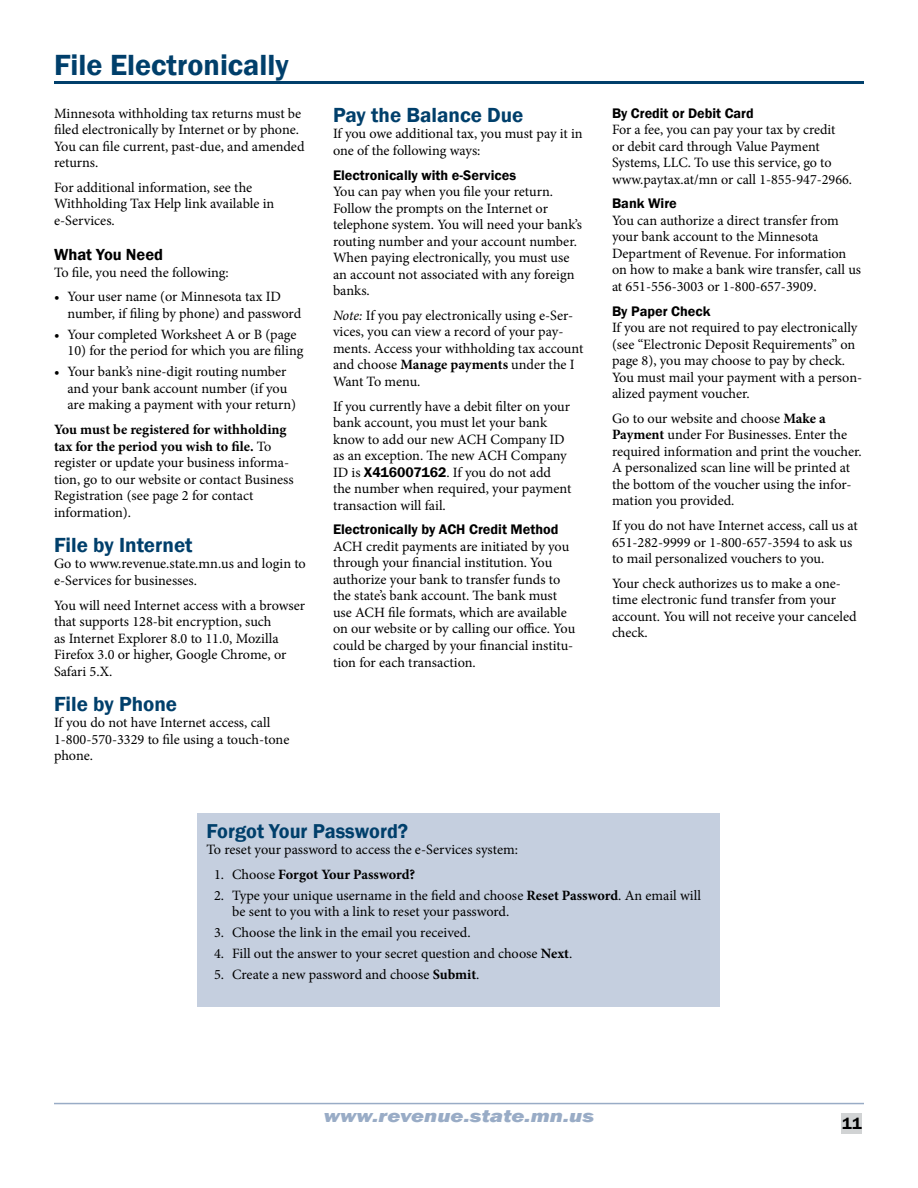
<style>
.page{position:relative;width:918px;height:1188px;background:#fff}
.page>*{position:absolute;margin:0;border:0;box-sizing:border-box;transform-origin:0 0}
.t1{font:600 30px "Franklin Gothic";color:#003f6b}
.t2{font:600 21px "Franklin Gothic";color:#003f6b}
.t3{font:600 20.7px "Franklin Gothic";color:#003f6b}
.t4{font:italic 800 18px "Franklin Gothic";color:#99acc6;scale:1.25 1}
.t5{font:600 16.5px "Franklin Gothic";color:#000}
.t6{font:14.25px/16.5px "Minion Pro";color:#000}
.t7{font:600 14.25px "Franklin Gothic";color:#000}
.t8{font:700 14.25px "Minion Pro";letter-spacing:-.01em;color:#000}
.s1{font-weight:700}
.s2{font-style:italic}
.s3{font-family:"Franklin Gothic";font-weight:600}
.s4{font-weight:400}
</style>
<div class="page">
<div style="left:842px;top:1113px;width:20px;height:21px;background:#d1d3d4"></div>
<hr style="left:54px;top:1103px;width:810px;height:1px;background:#99acc6">
<hr style="left:54px;top:81px;width:810px;height:3px;background:#003f6b">
<div style="left:198px;top:814px;width:522px;height:193px;background:#c5cfdf"></div>
<h1 class="t1" style="left:54px;top:47px;width:236px">File Electronically</h1>
<p class="t6" style="left:54px;top:105px;width:252px">Minnesota withholding tax returns must be filed electronically by Internet or by phone.<br>You can file current, past-due, and amended returns.</p>
<p class="t6" style="left:54px;top:179px;width:222px">For additional information, see the<br>Withholding Tax Help link available in e-Services.</p>
<p class="t5" style="left:54px;top:244px;width:111px">What You Need</p>
<p class="t6" style="left:54px;top:264px;width:176px">To file, you need the following:</p>
<p class="t6" style="left:67px;top:289px;width:235px;text-indent:-13px">• Your user name (or Minnesota tax ID number, if filing by phone) and password</p>
<p class="t6" style="left:54px;top:326px;width:244px">• Your completed Worksheet A or B (page</p>
<p class="t6" style="left:67px;top:343px;width:237px">10) for the period for which you are filing</p>
<p class="t6" style="left:67px;top:364px;width:230px;text-indent:-13px">• Your bank’s nine-digit routing number and your bank account number (if you are making a payment with your return)</p>
<p class="t6" style="left:54px;top:421px;width:241px"><span class="s1">You must be registered for withholding tax for the period you wish to file.</span> To register or update your business informa&shy;tion, go to our website or contact Business Registration (see page 2 for contact information).</p>
<h2 class="t2" style="left:54px;top:532px;width:140px">File by Internet</h2>
<p class="t6" style="left:54px;top:556px;width:253px">Go to www.revenue.state.mn.us and login to e-Services for businesses.</p>
<p class="t6" style="left:54px;top:597px;width:253px">You will need Internet access with a browser that supports 128-bit encryption, such<br>as Internet Explorer 8.0 to 11.0, Mozilla Firefox 3.0 or higher, Google Chrome, or Safari 5.X.</p>
<h2 class="t2" style="left:54px;top:691px;width:125px">File by Phone</h2>
<p class="t6" style="left:54px;top:715px;width:237px">If you do not have Internet access, call<br>1-800-570-3329 to file using a touch-tone phone.</p>
<h2 class="t2" style="left:333px;top:102px;width:192px">Pay the Balance Due</h2>
<p class="t6" style="left:333px;top:126px;width:251px">If you owe additional tax, you must pay it in one of the following ways:</p>
<p class="t7" style="left:333px;top:166px;width:185px">Electronically with e‑Services</p>
<p class="t6" style="left:333px;top:183px;width:251px">You can pay when you file your return.<br>Follow the prompts on the Internet or telephone system. You will need your bank’s routing number and your account number.<br>When paying electronically, you must use an account not associated with any foreign banks.</p>
<p class="t6" style="left:333px;top:307px;width:252px"><span class="s2">Note:</span> If you pay electronically using e-Ser&shy;vices, you can view a record of your pay&shy;ments. Access your withholding tax account and choose <span class="s1">Manage payments</span> under the I Want To menu.</p>
<p class="t6" style="left:333px;top:398px;width:240px">If you currently have a debit filter on your bank account, you must let your bank know to add our new ACH Company ID as an exception. The new ACH Company ID is <span class="s3">X416007162</span>. If you do not add the number when required, your payment transaction will fail.</p>
<p class="t7" style="left:333px;top:521px;width:227px">Electronically by ACH Credit Method</p>
<p class="t6" style="left:333px;top:538px;width:244px">ACH credit payments are initiated by you through your financial institution. You authorize your bank to transfer funds to the state’s bank account. The bank must use ACH file formats, which are available on our website or by calling our office. You could be charged by your financial institu&shy;tion for each transaction.</p>
<p class="t7" style="left:612px;top:104px;width:143px">By Credit or Debit Card</p>
<p class="t6" style="left:612px;top:121px;width:242px">For a fee, you can pay your tax by credit<br>or debit card through Value Payment Systems, LLC. To use this service, go to www.paytax.at/mn or call 1-855-947-2966.</p>
<p class="t7" style="left:612px;top:195px;width:66px">Bank Wire</p>
<p class="t6" style="left:612px;top:212px;width:251px">You can authorize a direct transfer from your bank account to the Minnesota Department of Revenue. For information on how to make a bank wire transfer, call us at 651-556-3003 or 1-800-657-3909.</p>
<p class="t7" style="left:612px;top:302px;width:100px">By Paper Check</p>
<p class="t6" style="left:612px;top:319px;width:252px">If you are not required to pay electronically (see “Electronic Deposit Requirements” on page 8), you may choose to pay by check.<br>You must mail your payment with a person&shy;alized payment voucher.</p>
<p class="t6" style="left:612px;top:410px;width:251px">Go to our website and choose <span class="s1">Make a Payment</span> under For Businesses. Enter the required information and print the voucher.<br>A personalized scan line will be printed at the bottom of the voucher using the infor&shy;mation you provided.</p>
<p class="t6" style="left:612px;top:517px;width:247px">If you do not have Internet access, call us at<br>651-282-9999 or 1-800-657-3594 to ask us to mail personalized vouchers to you.</p>
<p class="t6" style="left:612px;top:575px;width:246px">Your check authorizes us to make a one&shy;time electronic fund transfer from your account. You will not receive your canceled check.</p>
<h3 class="t3" style="left:207px;top:818px;width:203px">Forgot Your Password?</h3>
<p class="t6" style="left:207px;top:841px;width:313px">To reset your password to access the e-Services system:</p>
<p class="t8" style="left:214px;top:864px;width:203px"><span class="s4">1. Choose</span> Forgot Your Password?</p>
<p class="t6" style="left:232px;top:887px;width:471px;text-indent:-18px">2. Type your unique username in the field and choose <span class="s1">Reset Password</span>. An email will be sent to you with a link to reset your password.</p>
<p class="t6" style="left:214px;top:925px;width:258px">3. Choose the link in the email you received.</p>
<p class="t6" style="left:214px;top:946px;width:360px">4. Fill out the answer to your secret question and choose <span class="s1">Next</span>.</p>
<p class="t6" style="left:214px;top:967px;width:267px">5. Create a new password and choose <span class="s1">Submit</span>.</p>
<p class="t4" style="left:324px;top:1105px;width:218px">www.revenue.state.mn.us</p>
<p class="t5" style="left:842px;top:1114px;width:21px">11</p>
</div>
